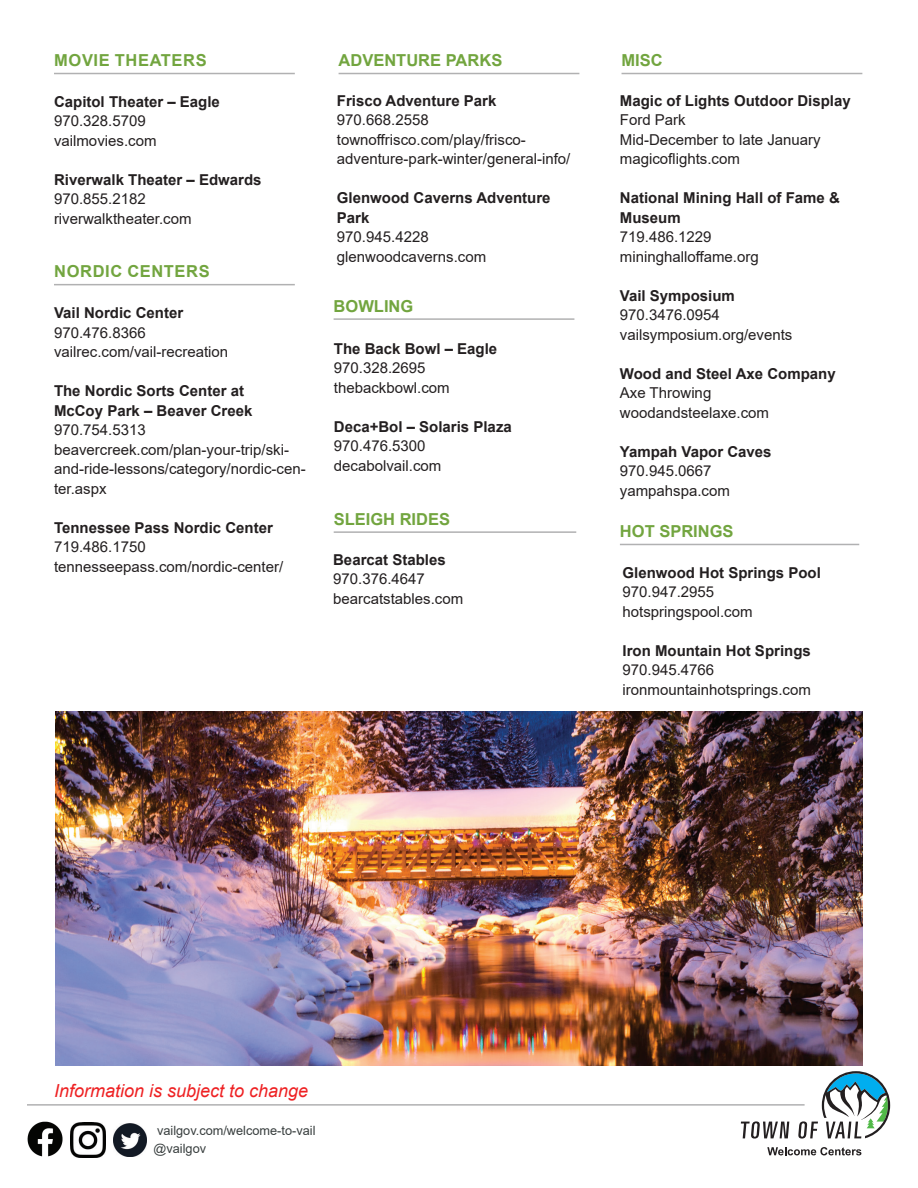
<style>
.page{position:relative;width:918px;height:1188px;background:#fff}
.page>*{position:absolute;margin:0;border:0;box-sizing:border-box;transform-origin:0 0}
.t1{font:italic 18px "Arial";color:#ee2123}
.t2{font:700 16.5px "Arial";color:#72a53f}
.t3{font:700 16.5px "Arial";letter-spacing:.035em;color:#72a53f}
.t4{font:15px/19.5px "Arial";color:#231f20}
.t5{font:700 15px/19.5px "Arial";color:#231f20}
.t6{font:12.75px/18px "Arial";color:#383e3e}
</style>
<div class="page">
<svg style="left:741px;top:1121px;width:48px;height:18px"></svg>
<svg style="left:798px;top:1071px;width:92px;height:68px"></svg>
<svg style="left:767px;top:1147px;width:94px;height:8px"></svg>
<hr style="left:27px;top:1104px;width:778px;height:2px;background:#b1b1b2">
<hr style="left:54px;top:73px;width:241px;height:1px;background:#b1b1b2">
<hr style="left:54px;top:284px;width:241px;height:1px;background:#b1b1b2">
<hr style="left:334px;top:318px;width:240px;height:2px;background:#b1b1b2">
<hr style="left:622px;top:73px;width:240px;height:1px;background:#b1b1b2">
<hr style="left:339px;top:73px;width:240px;height:1px;background:#b1b1b2">
<hr style="left:620px;top:544px;width:239px;height:1px;background:#b1b1b2">
<img style="left:55px;top:711px;width:807px;height:354px">
<img style="left:27px;top:1121px;width:36px;height:36px">
<img style="left:71px;top:1123px;width:34px;height:34px">
<img style="left:113px;top:1124px;width:33px;height:33px">
<hr style="left:334px;top:531px;width:242px;height:2px;background:#b1b1b2">
<p class="t3" style="left:54px;top:49px;width:154px">MOVIE THEATERS</p>
<p class="t5" style="left:54px;top:92px;width:167px">Capitol Theater – Eagle</p>
<p class="t4" style="left:54px;top:111px;width:104px">970.328.5709 vailmovies.com</p>
<p class="t5" style="left:54px;top:170px;width:209px">Riverwalk Theater – Edwards</p>
<p class="t4" style="left:54px;top:189px;width:139px">970.855.2182 riverwalktheater.com</p>
<p class="t3" style="left:54px;top:260px;width:157px">NORDIC CENTERS</p>
<p class="t5" style="left:54px;top:303px;width:131px">Vail Nordic Center</p>
<p class="t4" style="left:54px;top:322px;width:176px">970.476.8366 vailrec.com/vail-recreation</p>
<p class="t5" style="left:54px;top:381px;width:200px">The Nordic Sorts Center at<br>McCoy Park – Beaver Creek</p>
<p class="t4" style="left:54px;top:420px;width:253px">970.754.5313 beavercreek.com/plan-your-trip/ski&shy;and-ride-lessons/category/nordic-cen&shy;ter.aspx</p>
<p class="t5" style="left:54px;top:518px;width:220px">Tennessee Pass Nordic Center</p>
<p class="t4" style="left:54px;top:537px;width:231px">719.486.1750 tennesseepass.com/nordic-center/</p>
<p class="t2" style="left:339px;top:49px;width:165px">ADVENTURE PARKS</p>
<p class="t2" style="left:622px;top:49px;width:43px">MISC</p>
<p class="t5" style="left:337px;top:91px;width:161px">Frisco Adventure Park</p>
<p class="t4" style="left:337px;top:110px;width:235px">970.668.2558 townoffrisco.com/play/frisco&shy;adventure-park-winter/general-info/</p>
<p class="t5" style="left:337px;top:188px;width:215px">Glenwood Caverns Adventure<br>Park</p>
<p class="t4" style="left:337px;top:227px;width:151px">970.945.4228 glenwoodcaverns.com</p>
<p class="t2" style="left:334px;top:294px;width:81px">BOWLING</p>
<p class="t5" style="left:334px;top:339px;width:165px">The Back Bowl – Eagle</p>
<p class="t4" style="left:334px;top:358px;width:117px">970.328.2695 thebackbowl.com</p>
<p class="t5" style="left:334px;top:417px;width:180px">Deca+Bol – Solaris Plaza</p>
<p class="t4" style="left:334px;top:436px;width:109px">970.476.5300 decabolvail.com</p>
<p class="t2" style="left:334px;top:507px;width:118px">SLEIGH RIDES</p>
<p class="t5" style="left:333px;top:550px;width:114px">Bearcat Stables</p>
<p class="t4" style="left:333px;top:569px;width:132px">970.376.4647 bearcatstables.com</p>
<p class="t5" style="left:620px;top:91px;width:232px">Magic of Lights Outdoor Display</p>
<p class="t4" style="left:620px;top:110px;width:202px">Ford Park<br>Mid-December to late January magicoflights.com</p>
<p class="t5" style="left:620px;top:188px;width:222px">National Mining Hall of Fame &amp;<br>Museum</p>
<p class="t4" style="left:620px;top:227px;width:140px">719.486.1229 mininghalloffame.org</p>
<p class="t5" style="left:620px;top:286px;width:117px">Vail Symposium</p>
<p class="t4" style="left:620px;top:305px;width:174px">970.3476.0954 vailsymposium.org/events</p>
<p class="t5" style="left:620px;top:364px;width:217px">Wood and Steel Axe Company</p>
<p class="t4" style="left:620px;top:383px;width:151px">Axe Throwing woodandsteelaxe.com</p>
<p class="t5" style="left:620px;top:442px;width:153px">Yampah Vapor Caves</p>
<p class="t4" style="left:620px;top:461px;width:112px">970.945.0667 yampahspa.com</p>
<p class="t2" style="left:620px;top:520px;width:115px">HOT SPRINGS</p>
<p class="t5" style="left:623px;top:563px;width:200px">Glenwood Hot Springs Pool</p>
<p class="t4" style="left:623px;top:582px;width:132px">970.947.2955 hotspringspool.com</p>
<p class="t5" style="left:623px;top:641px;width:190px">Iron Mountain Hot Springs</p>
<p class="t4" style="left:623px;top:660px;width:190px">970.945.4766 ironmountainhotsprings.com</p>
<p class="t1" style="left:54px;top:1079px;width:256px">Information is subject to change</p>
<p class="t6" style="left:154px;top:1121px;width:164px">vailgov.com/welcome-to-vail @vailgov</p>
</div>
